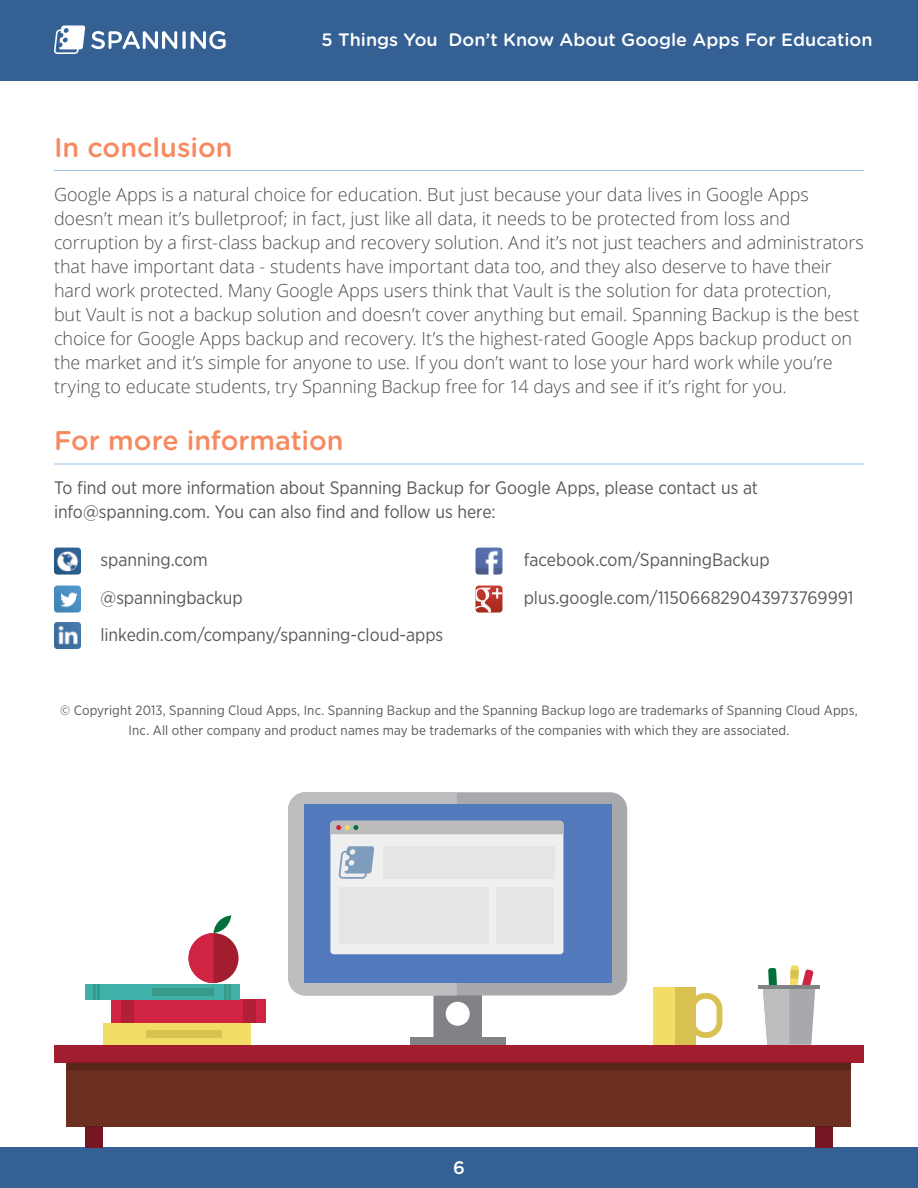
<style>
.page{position:relative;width:918px;height:1188px;background:#fff}
.page>*{position:absolute;margin:0;border:0;box-sizing:border-box;transform-origin:0 0}
.t1{font:500 27px "Gotham Rounded";color:#f6895f}
.t2{font:300 18px/24px "Open Sans";letter-spacing:-.005em;color:#4d4d4f}
.t3{font:18px/37.5px "Gotham Narrow";letter-spacing:-.005em;color:#58595b}
.t4{font:500 18px "Gotham Rounded";color:#fff}
.t5{font:13.5px/19.5px "Gotham Narrow";letter-spacing:.01em;color:#58595b;text-align:center}
</style>
<div class="page">
<div style="left:0;top:0;width:918px;height:81px;background:#346094"></div>
<div style="left:0;top:1148px;width:918px;height:40px;background:#346094"></div>
<svg style="left:91px;top:31px;width:86px;height:18px"></svg>
<svg style="left:182px;top:31px;width:4px;height:18px"></svg>
<svg style="left:191px;top:31px;width:35px;height:18px"></svg>
<svg style="left:54px;top:26px;width:31px;height:28px"></svg>
<svg style="left:763px;top:965px;width:52px;height:80px"></svg>
<hr style="left:758px;top:985px;width:62px;height:3px;background:#808285">
<svg style="left:696px;top:993px;width:26px;height:45px"></svg>
<div style="left:654px;top:987px;width:42px;height:58px;background:#d8c151"></div>
<div style="left:654px;top:987px;width:21px;height:58px;background:#f2de66"></div>
<div style="left:111px;top:999px;width:155px;height:24px;background:#d12443"></div>
<div style="left:122px;top:999px;width:12px;height:24px;background:#b21f38"></div>
<div style="left:243px;top:999px;width:13px;height:24px;background:#b21f38"></div>
<div style="left:103px;top:1023px;width:148px;height:22px;background:#f2de66"></div>
<div style="left:146px;top:1030px;width:75px;height:8px;background:#d8c151"></div>
<div style="left:85px;top:984px;width:155px;height:15px;background:#3fb1a8"></div>
<svg style="left:93px;top:984px;width:6px;height:15px"></svg>
<div style="left:152px;top:988px;width:61px;height:8px;background:#379b8c"></div>
<div style="left:67px;top:1062px;width:784px;height:65px;background:#6d2f21"></div>
<div style="left:54px;top:1045px;width:810px;height:17px;background:#a21d2e"></div>
<div style="left:85px;top:1127px;width:18px;height:21px;background:#771522"></div>
<div style="left:67px;top:1062px;width:784px;height:8px;background:#59261b"></div>
<div style="left:815px;top:1127px;width:18px;height:21px;background:#771522"></div>
<div style="left:410px;top:1037px;width:96px;height:8px;background:#808285"></div>
<div style="left:288px;top:792px;width:339px;height:204px;background:#a7a9ac;border-radius:17px"></div>
<div style="left:304px;top:805px;width:307px;height:177px;background:#527abd"></div>
<div style="left:189px;top:933px;width:50px;height:50px;background:#a21d2e;border-radius:50%"></div>
<svg style="left:189px;top:915px;width:42px;height:84px"></svg>
<svg style="left:288px;top:792px;width:275px;height:245px"></svg>
<hr style="left:54px;top:170px;width:810px;height:1px;background:#9ec2e7">
<hr style="left:54px;top:464px;width:810px;height:1px;background:#9ec2e7">
<img style="left:54px;top:548px;width:27px;height:27px">
<img style="left:54px;top:586px;width:27px;height:27px">
<img style="left:54px;top:622px;width:27px;height:27px">
<img style="left:476px;top:548px;width:26px;height:27px">
<svg style="left:476px;top:586px;width:26px;height:27px"></svg>
<p class="t4" style="left:322px;top:26px;width:553px">5 Things You Don’t Know About Google Apps For Education</p>
<h1 class="t1" style="left:54px;top:128px;width:180px">In conclusion</h1>
<p class="t2" style="left:54px;top:182px;width:812px">Google Apps is a natural choice for education. But just because your data lives in Google Apps doesn’t mean it’s bulletproof; in fact, just like all data, it needs to be protected from loss and corruption by a first-class backup and recovery solution. And it’s not just teachers and administrators that have important data - students have important data too, and they also deserve to have their hard work protected. Many Google Apps users think that Vault is the solution for data protection,<br>but Vault is not a backup solution and doesn’t cover anything but email. Spanning Backup is the best choice for Google Apps backup and recovery. It’s the highest-rated Google Apps backup product on the market and it’s simple for anyone to use. If you don’t want to lose your hard work while you’re trying to educate students, try Spanning Backup free for 14 days and see if it’s right for you.</p>
<h1 class="t1" style="left:54px;top:421px;width:291px">For more information</h1>
<p class="t3" style="left:54px;top:476px;width:706px;line-height:24px">To find out more information about Spanning Backup for Google Apps, please contact us at info@spanning.com. You can also find and follow us here:</p>
<p class="t3" style="left:101px;top:541px;width:344px">spanning.com<br>@spanningbackup linkedin.com/company/spanning-cloud-apps</p>
<p class="t3" style="left:524px;top:541px;width:331px">facebook.com/SpanningBackup plus.google.com/115066829043973769991</p>
<p class="t5" style="left:60px;top:701px;width:799px">© Copyright 2013, Spanning Cloud Apps, Inc. Spanning Backup and the Spanning Backup logo are trademarks of Spanning Cloud Apps,<br>Inc. All other company and product names may be trademarks of the companies with which they are associated.</p>
<p class="t4" style="left:453px;top:1155px;width:13px">6</p>
</div>
